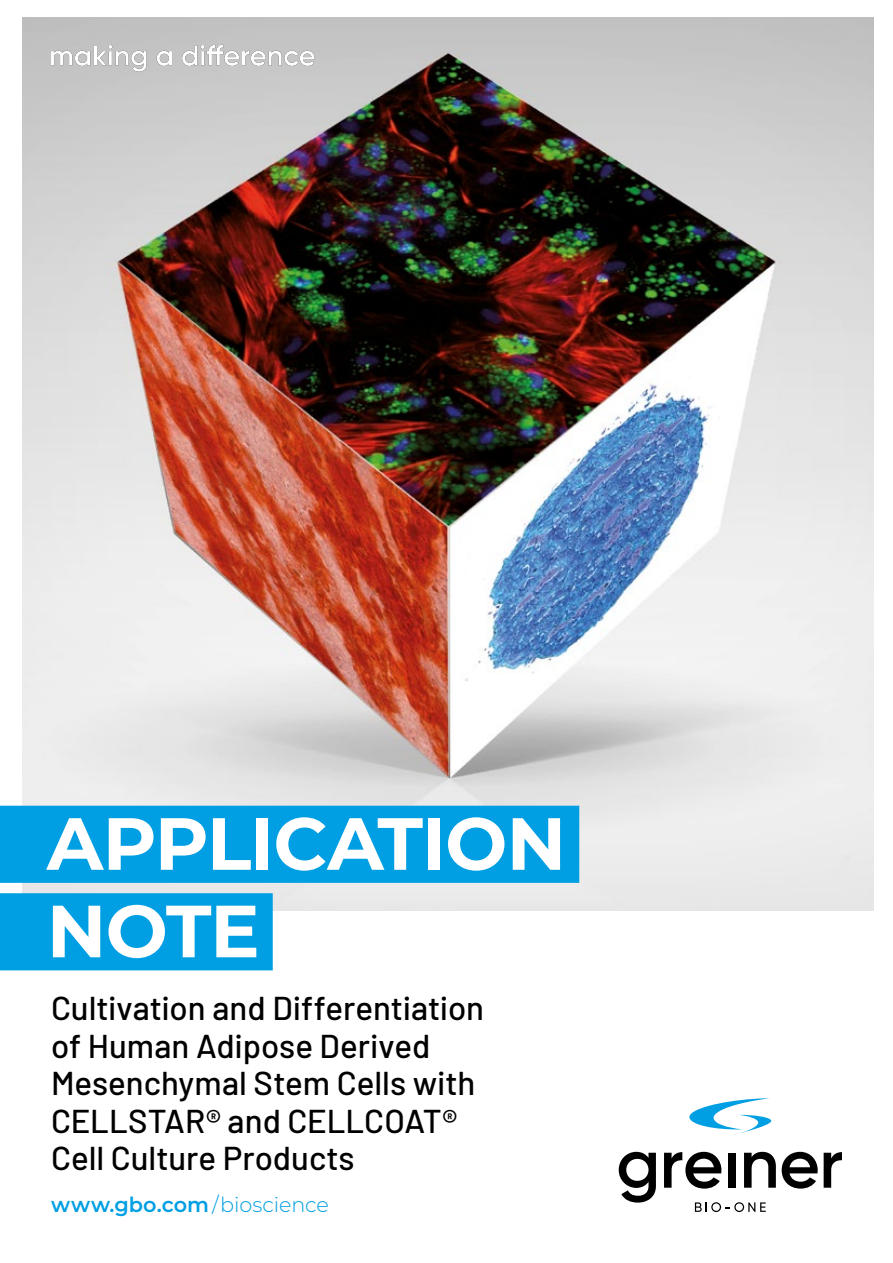
<style>
.page{position:relative;width:893px;height:1263px;background:#fff}
.page>*{position:absolute;margin:0;border:0;box-sizing:border-box;transform-origin:0 0}
.t1{font:700 73.65px/87.4px "Montserrat";letter-spacing:-.015em;color:#fff}
.t2{font:500 33px/37.5px "Barlow";color:#000}
.t3{font:600 20.85px "Montserrat";letter-spacing:.005em;color:#009fe3}
.s1{font-weight:300}
</style>
<div class="page">
<img style="left:23px;top:18px;width:850px;height:893px">
<svg style="left:695px;top:1202px;width:71px;height:10px"></svg>
<svg style="left:689px;top:1098px;width:82px;height:37px"></svg>
<svg style="left:619px;top:1152px;width:37px;height:50px"></svg>
<svg style="left:664px;top:1152px;width:57px;height:36px"></svg>
<div style="left:728px;top:1153px;width:8px;height:35px;background:#000"></div>
<svg style="left:744px;top:1152px;width:32px;height:36px"></svg>
<svg style="left:782px;top:1152px;width:36px;height:36px"></svg>
<svg style="left:824px;top:1152px;width:18px;height:36px"></svg>
<div style="left:0;top:806px;width:579px;height:77px;background:#009fe3"></div>
<div style="left:0;top:893px;width:273px;height:77px;background:#009fe3"></div>
<svg style="left:51px;top:45px;width:96px;height:27px"></svg>
<svg style="left:157px;top:51px;width:15px;height:15px"></svg>
<svg style="left:182px;top:44px;width:133px;height:22px"></svg>
<h1 class="t1" style="left:47px;top:796px;width:521px">APPLICATION<br>NOTE</h1>
<p class="t2" style="left:51px;top:987px;width:435px">Cultivation and Differentiation of Human Adipose Derived<br>Mesenchymal Stem Cells with<br>CELLSTAR® and CELLCOAT®<br>Cell Culture Products</p>
<p class="t3" style="left:51px;top:1189px;width:280px">www.gbo.com<span class="s1">/bioscience</span></p>
</div>
